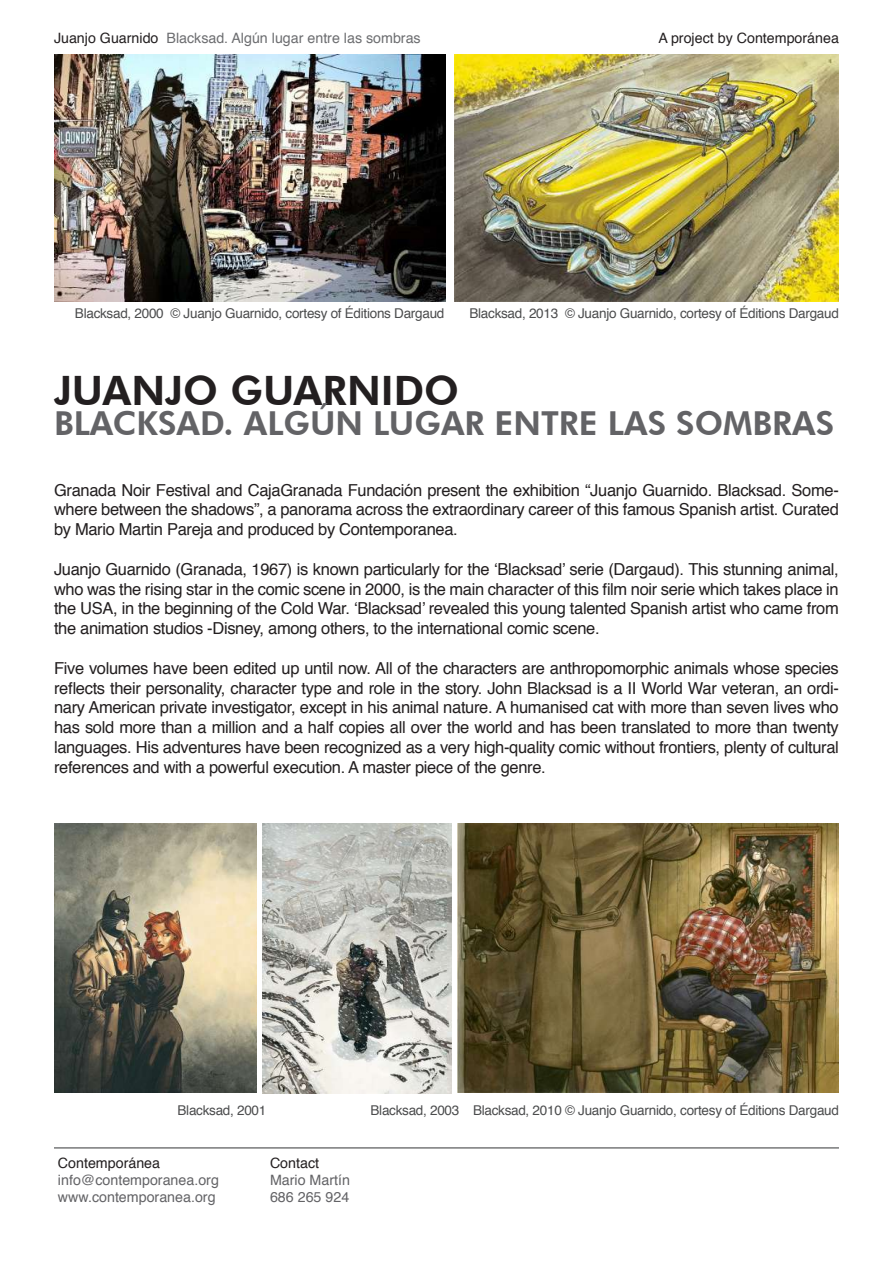
<style>
.page{position:relative;width:893px;height:1263px;background:#fff}
.page>*{position:absolute;margin:0;border:0;box-sizing:border-box;transform-origin:0 0}
.t1{font:800 40.5px "Futura BT";color:#231f20}
.t2{font:800 33px "Futura BT";color:#636366}
.t3{font:16.5px/19.8px "Helvetica";letter-spacing:-.02em;color:#231f20;text-align:justify}
.t4{font:14.25px "Helvetica";color:#636366}
.t5{font:14.25px "Helvetica";color:#6c6d70}
.t6{font:14.25px "Helvetica";color:#231f20}
.t7{font:13.5px "Helvetica";letter-spacing:-.02em;color:#4b4c4d}
.s1{color:#231f20}
</style>
<div class="page">
<hr style="left:54px;top:1147px;width:785px;height:1px;background:#4b4c4d">
<img style="left:54px;top:54px;width:392px;height:247px">
<img style="left:454px;top:54px;width:385px;height:247px">
<img style="left:54px;top:824px;width:202px;height:269px">
<img style="left:457px;top:824px;width:382px;height:269px">
<img style="left:262px;top:824px;width:190px;height:269px">
<p class="t5" style="left:54px;top:27px;width:368px"><span class="s1">Juanjo Guarnido</span> Blacksad. Algún lugar entre las sombras</p>
<p class="t6" style="left:658px;top:27px;width:182px">A project by Contemporánea</p>
<p class="t7" style="left:75px;top:302px;width:371px">Blacksad, 2000 © Juanjo Guarnido, cortesy of Éditions Dargaud</p>
<p class="t7" style="left:469px;top:303px;width:371px">Blacksad, 2013 © Juanjo Guarnido, cortesy of Éditions Dargaud</p>
<h1 class="t1" style="left:54px;top:366px;width:407px">JUANJO GUARNIDO</h1>
<h2 class="t2" style="left:54px;top:404px;width:782px">BLACKSAD. ALGÚN LUGAR ENTRE LAS SOMBRAS</h2>
<p class="t3" style="left:54px;top:480px;width:786px">Granada Noir Festival and CajaGranada Fundación present the exhibition “Juanjo Guarnido. Blacksad. Some&shy;where between the shadows”, a panorama across the extraordinary career of this famous Spanish artist. Curated by Mario Martin Pareja and produced by Contemporanea.</p>
<p class="t3" style="left:54px;top:559px;width:786px">Juanjo Guarnido (Granada, 1967) is known particularly for the ‘Blacksad’ serie (Dargaud). This stunning animal, who was the rising star in the comic scene in 2000, is the main character of this film noir serie which takes place in the USA, in the beginning of the Cold War. ‘Blacksad’ revealed this young talented Spanish artist who came from the animation studios -Disney, among others, to the international comic scene.</p>
<p class="t3" style="left:54px;top:658px;width:786px">Five volumes have been edited up until now. All of the characters are anthropomorphic animals whose species reflects their personality, character type and role in the story. John Blacksad is a II World War veteran, an ordi&shy;nary American private investigator, except in his animal nature. A humanised cat with more than seven lives who has sold more than a million and a half copies all over the world and has been translated to more than twenty languages. His adventures have been recognized as a very high-quality comic without frontiers, plenty of cultural references and with a powerful execution. A master piece of the genre.</p>
<p class="t7" style="left:178px;top:1099px;width:90px">Blacksad, 2001</p>
<p class="t7" style="left:371px;top:1099px;width:470px">Blacksad, 2003 Blacksad, 2010 © Juanjo Guarnido, cortesy of Éditions Dargaud</p>
<p class="t6" style="left:58px;top:1152px;width:104px">Contemporánea</p>
<p class="t6" style="left:270px;top:1152px;width:51px">Contact</p>
<p class="t4" style="left:58px;top:1169px;width:162px">info@contemporanea.org</p>
<p class="t4" style="left:270px;top:1169px;width:81px">Mario Martín</p>
<p class="t4" style="left:58px;top:1186px;width:159px">www.contemporanea.org</p>
<p class="t4" style="left:270px;top:1186px;width:81px">686 265 924</p>
</div>
